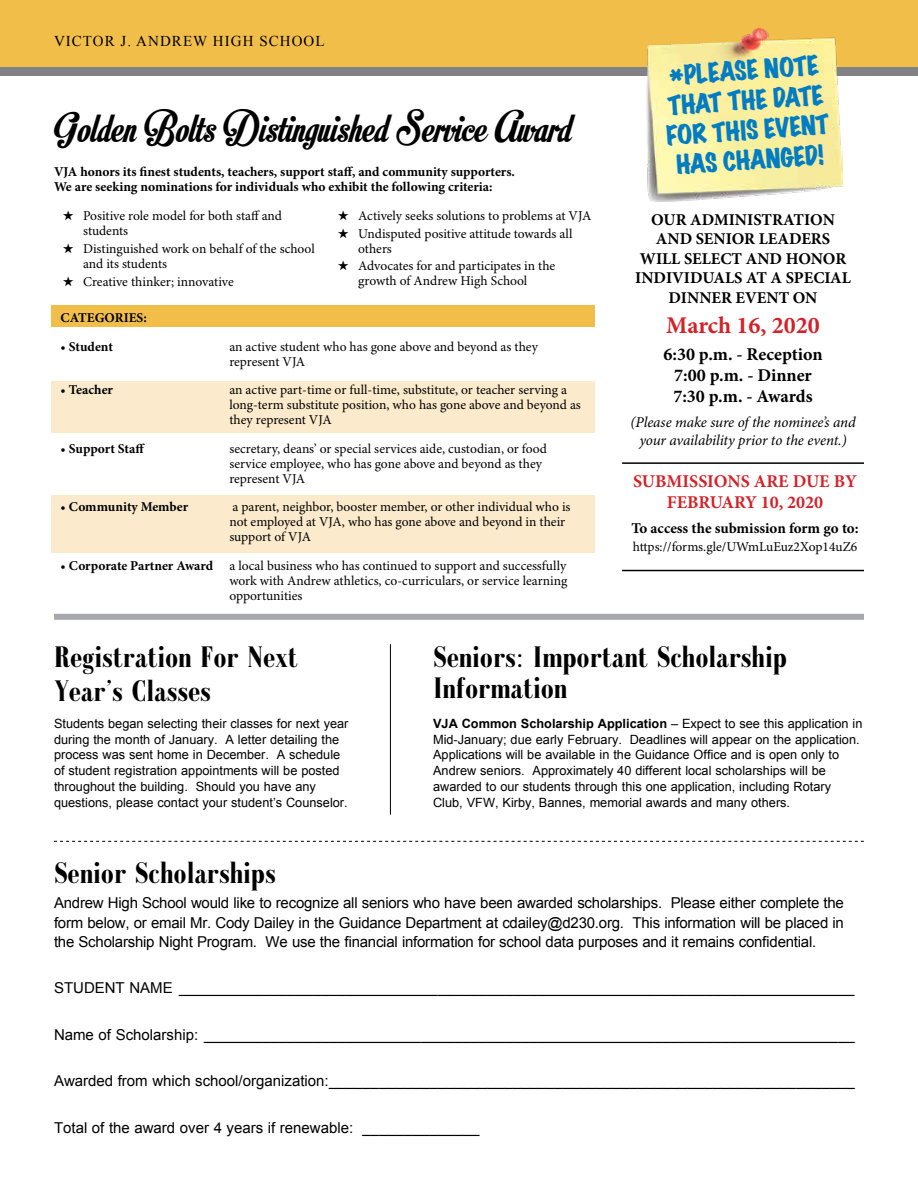
<style>
.page{position:relative;width:918px;height:1188px;background:#fff}
.page>*{position:absolute;margin:0;border:0;box-sizing:border-box;transform-origin:0 0}
.t1{font:45px "Motion Picture Personal Use";color:#000}
.t2{font:700 30px/34.5px "Galileo FLF";color:#000}
.t3{font:24px/30px "Marker Felt Wide";color:#007cc3;text-align:center}
.t4{font:700 24px "Minion Pro";color:#d2232a}
.t5{font:700 18px/21px "Minion Pro";color:#000;text-align:center}
.t6{font:700 18px/21px "Minion Pro";color:#d2232a;text-align:center}
.t7{font:700 16.5px/19.5px "Minion Pro";color:#000;text-align:center}
.t8{font:15px/19.5px "Arial";color:#000;text-align:justify}
.t9{font:italic 15px/18px "Minion Pro";letter-spacing:-.005em;color:#000;text-align:center}
.t10{font:700 15px "Minion Pro";color:#000}
.t11{font:15px "Times New Roman";letter-spacing:.07em;color:#000}
.t12{font:13.5px/15px "Minion Pro";letter-spacing:-.005em;color:#000}
.t13{font:700 13.5px/15px "Minion Pro";color:#000}
.t14{font:12.75px/15.8px "Arial";color:#000}
.s1{font-weight:400}
.s2{font-weight:700}
</style>
<div class="page">
<div style="left:0;top:0;width:918px;height:68px;background:#f2be4a"></div>
<div style="left:0;top:68px;width:918px;height:8px;background:#808285"></div>
<div style="left:54px;top:614px;width:810px;height:6px;background:#a7a9ac"></div>
<svg style="left:54px;top:841px;width:810px;height:1px"></svg>
<div style="left:52px;top:381px;width:543px;height:52px;background:#fbeacb"></div>
<div style="left:52px;top:495px;width:543px;height:58px;background:#fbeacb"></div>
<div style="left:52px;top:305px;width:543px;height:22px;background:#f2be4a"></div>
<img style="left:642px;top:28px;width:200px;height:173px">
<hr style="left:390px;top:644px;width:1px;height:171px;background:#000">
<hr style="left:622px;top:462px;width:242px;height:2px;background:#000">
<hr style="left:622px;top:570px;width:242px;height:1px;background:#000">
<p class="t11" style="left:54px;top:31px;width:272px">VICTOR J. ANDREW HIGH SCHOOL</p>
<h1 class="t1" style="left:54px;top:102px;width:519px">Golden Bolts Distinguished Service Award</h1>
<p class="t13" style="left:54px;top:164px;width:462px">VJA honors its finest students, teachers, support staff, and community supporters.<br>We are seeking nominations for individuals who exhibit the following criteria:</p>
<p class="t12" style="left:83px;top:208px;width:200px;text-indent:-20px">★ Positive role model for both staff and students</p>
<p class="t12" style="left:83px;top:241px;width:233px;text-indent:-20px">★ Distinguished work on behalf of the school and its students</p>
<p class="t12" style="left:63px;top:274px;width:172px">★ Creative thinker; innovative</p>
<p class="t12" style="left:338px;top:208px;width:255px">★ Actively seeks solutions to problems at VJA</p>
<p class="t12" style="left:358px;top:226px;width:216px;text-indent:-20px">★ Undisputed positive attitude towards all others</p>
<p class="t12" style="left:338px;top:259px;width:219px;text-align:center">★ Advocates for and participates in the growth of Andrew High School</p>
<p class="t13" style="left:61px;top:311px;width:88px">CATEGORIES:</p>
<p class="t13" style="left:61px;top:339px;width:54px"><span class="s1">•</span> Student</p>
<p class="t12" style="left:229px;top:339px;width:310px">an active student who has gone above and beyond as they represent VJA</p>
<p class="t13" style="left:61px;top:383px;width:54px"><span class="s1">•</span> Teacher</p>
<p class="t12" style="left:229px;top:383px;width:353px">an active part-time or full-time, substitute, or teacher serving a long-term substitute position, who has gone above and beyond as they represent VJA</p>
<p class="t13" style="left:61px;top:441px;width:86px"><span class="s1">•</span> Support Staff</p>
<p class="t12" style="left:229px;top:441px;width:319px">secretary, deans’ or special services aide, custodian, or food service employee, who has gone above and beyond as they represent VJA</p>
<p class="t13" style="left:61px;top:500px;width:129px"><span class="s1">•</span> Community Member</p>
<p class="t12" style="left:229px;top:500px;width:343px">a parent, neighbor, booster member, or other individual who is not employed at VJA, who has gone above and beyond in their support of VJA</p>
<p class="t12" style="left:229px;top:558px;width:339px;text-align:justify;text-indent:-169px">• <span class="s2">Corporate Partner Award</span> a local business who has continued to support and successfully work with Andrew athletics, co-curriculars, or service learning opportunities</p>
<h3 class="t3" style="left:661px;top:62px;width:165px;rotate:-4deg">*PLEASE NOTE<br>THAT THE DATE<br>FOR THIS EVENT<br>HAS CHANGED!</h3>
<p class="t7" style="left:635px;top:210px;width:217px">OUR ADMINISTRATION<br>AND SENIOR LEADERS<br>WILL SELECT AND HONOR<br>INDIVIDUALS AT A SPECIAL<br>DINNER EVENT ON</p>
<h3 class="t4" style="left:666px;top:311px;width:155px">March 16, 2020</h3>
<h3 class="t5" style="left:663px;top:345px;width:161px">6:30 p.m. - Reception<br>7:00 p.m. - Dinner<br>7:30 p.m. - Awards</h3>
<p class="t9" style="left:630px;top:414px;width:227px">(Please make sure of the nominee’s and your availability prior to the event.)</p>
<h3 class="t6" style="left:633px;top:472px;width:225px">SUBMISSIONS ARE DUE BY<br>FEBRUARY 10, 2020</h3>
<p class="t10" style="left:631px;top:519px;width:229px">To access the submission form go to:</p>
<p class="t12" style="left:633px;top:540px;width:226px">https://forms.gle/UWmLuEuz2Xop14uZ6</p>
<h2 class="t2" style="left:54px;top:641px;width:245px">Registration For Next<br>Year’s Classes</h2>
<h2 class="t2" style="left:433px;top:642px;width:355px;line-height:31.5px">Seniors: Important Scholarship<br>Information</h2>
<p class="t14" style="left:433px;top:716px;width:431px"><span class="s2">VJA Common Scholarship Application</span> – Expect to see this application in Mid-January; due early February. Deadlines will appear on the application.<br>Applications will be available in the Guidance Office and is open only to Andrew seniors. Approximately 40 different local scholarships will be awarded to our students through this one application, including Rotary Club, VFW, Kirby, Bannes, memorial awards and many others.</p>
<p class="t14" style="left:54px;top:716px;width:296px">Students began selecting their classes for next year during the month of January. A letter detailing the process was sent home in December. A schedule of student registration appointments will be posted throughout the building. Should you have any questions, please contact your student’s Counselor.</p>
<h2 class="t2" style="left:54px;top:857px;width:223px">Senior Scholarships</h2>
<p class="t8" style="left:54px;top:894px;width:791px">Andrew High School would like to recognize all seniors who have been awarded scholarships. Please either complete the form below, or email Mr. Cody Dailey in the Guidance Department at cdailey@d230.org. This information will be placed in the Scholarship Night Program. We use the financial information for school data purposes and it remains confidential.</p>
<p class="t8" style="left:54px;top:978px;width:802px">STUDENT NAME _________________________________________________________________________________</p>
<p class="t8" style="left:54px;top:1025px;width:802px">Name of Scholarship: ______________________________________________________________________________</p>
<p class="t8" style="left:54px;top:1071px;width:802px">Awarded from which school/organization:_______________________________________________________________</p>
<p class="t8" style="left:54px;top:1118px;width:427px">Total of the award over 4 years if renewable: ______________</p>
</div>
